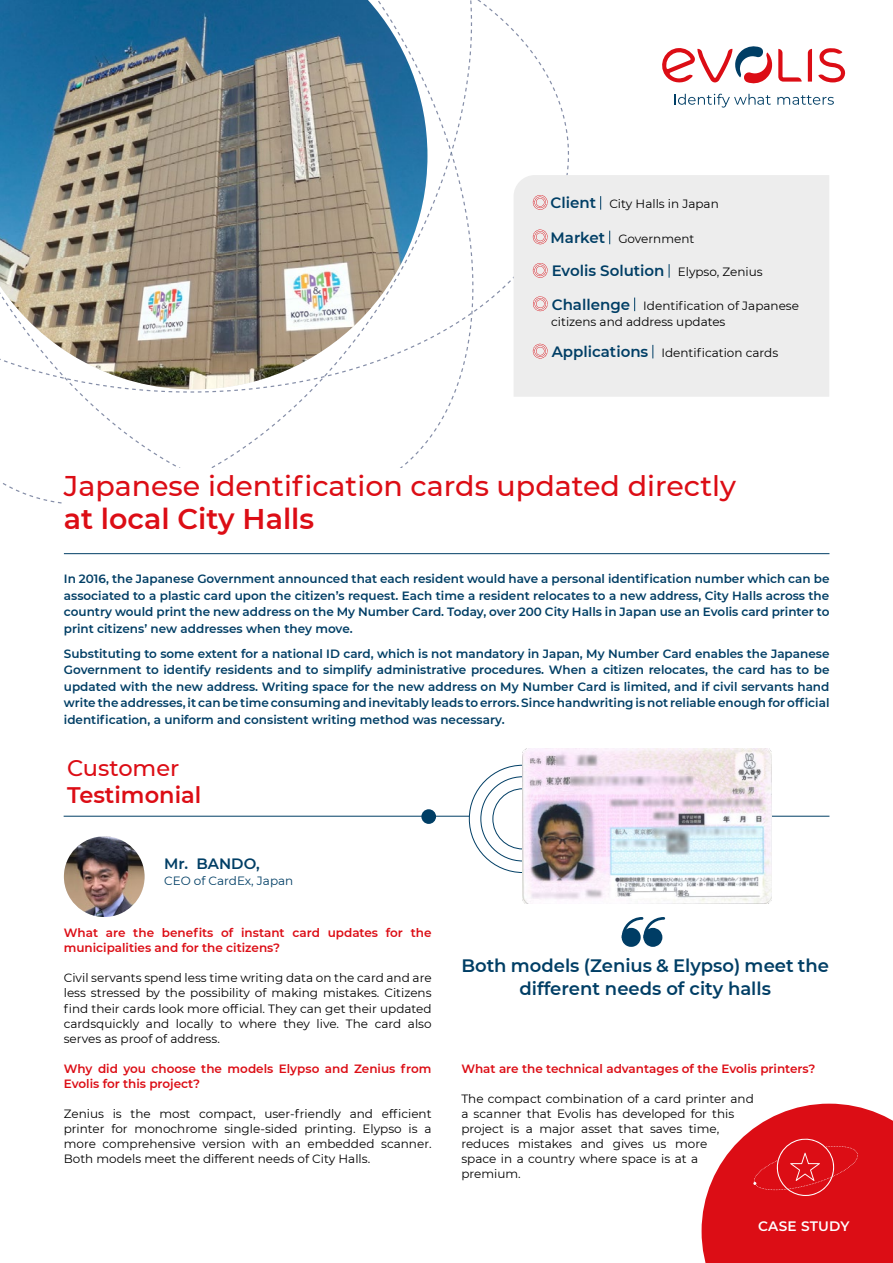
<style>
.page{position:relative;width:893px;height:1263px;background:#fff}
.page>*{position:absolute;margin:0;border:0;box-sizing:border-box;transform-origin:0 0}
.t1{font:500 28.5px "Montserrat";color:#dc0d15}
.t2{font:600 28.5px "Montserrat";color:#dc0d15}
.t3{font:600 22.5px "Montserrat";color:#dc0d15}
.t4{font:500 22.5px "Montserrat";color:#dc0d15}
.t5{font:600 18px/22.5px "Montserrat";color:#003e65;text-align:center}
.t6{font:600 15px "Montserrat";color:#003e65}
.t7{font:600 13.65px "Montserrat";letter-spacing:.01em;color:#fff}
.t8{font:600 12px/16.5px "Montserrat";color:#003e65;text-align:justify}
.t9{font:12px/15px "Montserrat";color:#000}
.t10{font:600 12px/15px "Montserrat";color:#dc0d15}
.t11{font:12px "Montserrat";color:#003e65}
.s1{font-weight:600;font-size:15px;color:#003e65}
.s2{font-weight:400;font-size:12px;color:#000}
</style>
<div class="page">
<svg style="left:427px;top:0;width:45px;height:379px"></svg>
<svg style="left:674px;top:94px;width:97px;height:14px"></svg>
<svg style="left:777px;top:95px;width:57px;height:10px"></svg>
<svg style="left:662px;top:46px;width:140px;height:38px"></svg>
<svg style="left:808px;top:48px;width:37px;height:34px"></svg>
<svg style="left:702px;top:1104px;width:191px;height:159px;background:#e02d34"></svg>
<hr style="left:64px;top:553px;width:765px;height:1px;background:#003e65">
<hr style="left:64px;top:816px;width:765px;height:1px;background:#003e65">
<svg style="left:469px;top:765px;width:108px;height:107px"></svg>
<div style="left:481px;top:777px;width:84px;height:84px;background:#fff;border-radius:50%"></div>
<div style="left:421px;top:809px;width:15px;height:15px;background:#003e65;border-radius:50%"></div>
<svg style="left:622px;top:917px;width:43px;height:30px"></svg>
<div style="left:514px;top:175px;width:315px;height:222px;background:#ededed"></div>
<svg style="left:532px;top:296px;width:16px;height:16px"></svg>
<svg style="left:634px;top:298px;width:1px;height:13px"></svg>
<svg style="left:532px;top:343px;width:16px;height:16px"></svg>
<svg style="left:652px;top:345px;width:1px;height:13px"></svg>
<svg style="left:532px;top:229px;width:16px;height:16px"></svg>
<svg style="left:609px;top:231px;width:1px;height:13px"></svg>
<svg style="left:532px;top:194px;width:16px;height:16px"></svg>
<svg style="left:600px;top:196px;width:1px;height:14px"></svg>
<svg style="left:532px;top:262px;width:16px;height:16px"></svg>
<svg style="left:669px;top:264px;width:1px;height:14px"></svg>
<img style="left:64px;top:836px;width:81px;height:81px;border-radius:40px">
<img style="left:0;top:0;width:427px;height:389px">
<img style="left:523px;top:748px;width:248px;height:155px">
<p class="t9" style="left:551px;top:196px;width:170px"><span class="s1">Client</span> City Halls in Japan</p>
<p class="t9" style="left:551px;top:231px;width:145px"><span class="s1">Market</span> Government</p>
<p class="t6" style="left:552px;top:260px;width:213px">Evolis Solution <span class="s2">Elypso, Zenius</span></p>
<p class="t9" style="left:551px;top:297px;width:249px;line-height:16.5px"><span class="s1">Challenge</span> Identification of Japanese citizens and address updates</p>
<p class="t9" style="left:552px;top:345px;width:228px"><span class="s1">Applications</span> Identification cards</p>
<h1 class="t1" style="left:64px;top:466px;width:674px">Japanese identification cards updated directly</h1>
<h1 class="t2" style="left:64px;top:499px;width:252px">at local City Halls</h1>
<p class="t8" style="left:64px;top:570px;width:767px">In 2016, the Japanese Government announced that each resident would have a personal identification number which can be associated to a plastic card upon the citizen’s request. Each time a resident relocates to a new address, City Halls across the country would print the new address on the My Number Card. Today, over 200 City Halls in Japan use an Evolis card printer to print citizens’ new addresses when they move.</p>
<p class="t8" style="left:64px;top:645px;width:767px">Substituting to some extent for a national ID card, which is not mandatory in Japan, My Number Card enables the Japanese Government to identify residents and to simplify administrative procedures. When a citizen relocates, the card has to be updated with the new address. Writing space for the new address on My Number Card is limited, and if civil servants hand write the addresses, it can be time consuming and inevitably leads to errors. Since handwriting is not reliable enough for official identification, a uniform and consistent writing method was necessary.</p>
<h2 class="t4" style="left:67px;top:752px;width:114px">Customer</h2>
<h2 class="t3" style="left:67px;top:779px;width:136px">Testimonial</h2>
<p class="t6" style="left:164px;top:853px;width:97px">Mr. BANDO,</p>
<p class="t11" style="left:164px;top:873px;width:131px">CEO of CardEx, Japan</p>
<p class="t10" style="left:64px;top:925px;width:369px">What are the benefits of instant card updates for the municipalities and for the citizens?</p>
<p class="t9" style="left:64px;top:970px;width:369px;text-align:justify">Civil servants spend less time writing data on the card and are less stressed by the possibility of making mistakes. Citizens find their cards look more official. They can get their updated cardsquickly and locally to where they live. The card also serves as proof of address.</p>
<p class="t10" style="left:64px;top:1060px;width:369px">Why did you choose the models Elypso and Zenius from<br>Evolis for this project?</p>
<p class="t9" style="left:64px;top:1105px;width:369px;text-align:justify">Zenius is the most compact, user-friendly and efficient printer for monochrome single-sided printing. Elypso is a more comprehensive version with an embedded scanner.<br>Both models meet the different needs of City Halls.</p>
<h3 class="t5" style="left:461px;top:954px;width:369px">Both models (Zenius &amp; Elypso) meet the different needs of city halls</h3>
<p class="t10" style="left:461px;top:1061px;width:356px">What are the technical advantages of the Evolis printers?</p>
<p class="t9" style="left:461px;top:1091px;width:294px">The compact combination of a card printer and a scanner that Evolis has developed for this project is a major asset that saves time, reduces mistakes and gives us more<br>space in a country where space is at a premium.</p>
<p class="t7" style="left:758px;top:1217px;width:93px">CASE STUDY</p>
</div>
